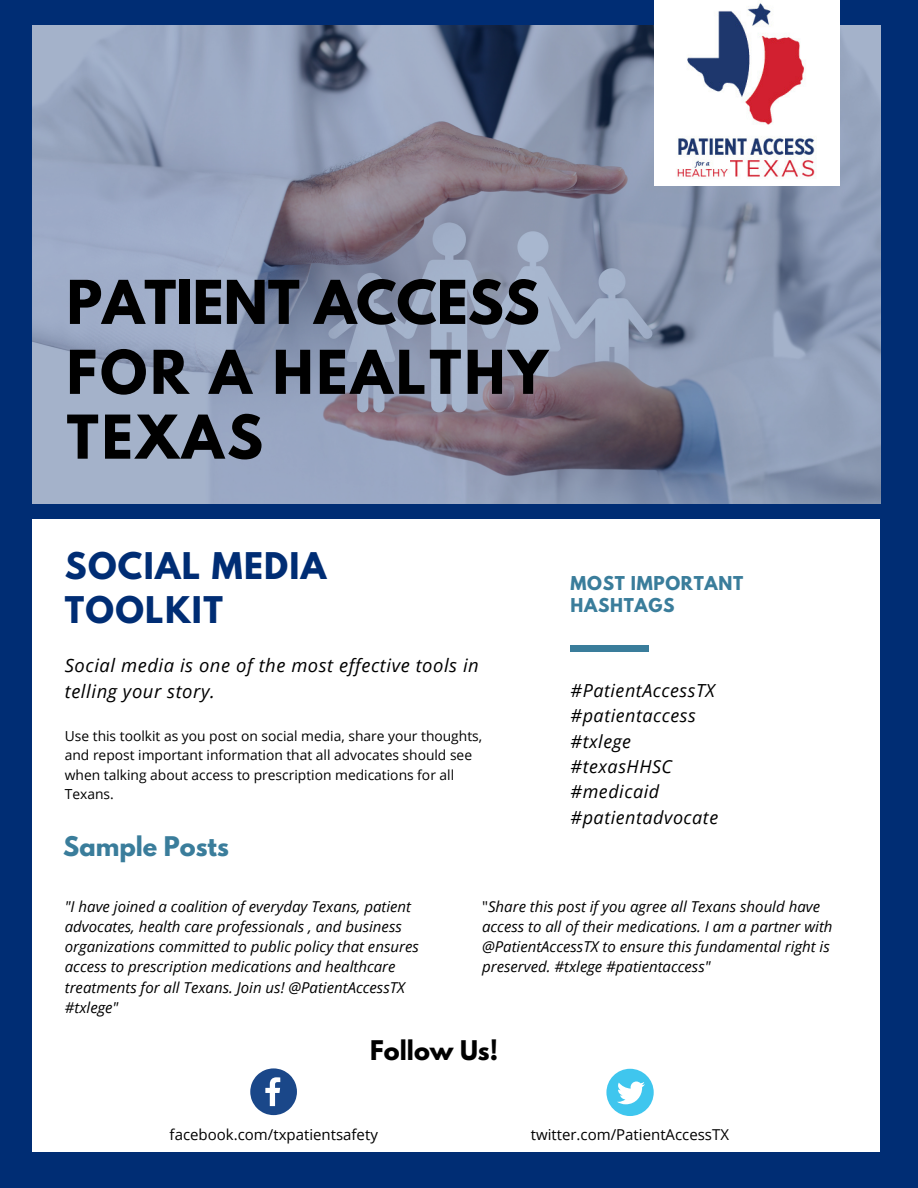
<style>
.page{position:relative;width:918px;height:1188px;background:#002d74}
.page>*{position:absolute;margin:0;border:0;box-sizing:border-box;transform-origin:0 0}
.t1{font:700 53.55px/69.9px "League Spartan";color:#000}
.t2{font:700 53.55px "League Spartan";letter-spacing:.06em;color:#000}
.t3{font:700 32.55px/43.7px "League Spartan";letter-spacing:.04em;color:#002d74}
.t4{font:700 24px "League Spartan";color:#3a7d9b}
.t5{font:700 24px "League Spartan";color:#000}
.t6{font:italic 18.45px/26.5px "Open Sans";letter-spacing:.03em;color:#000}
.t7{font:italic 18px/25.3px "Open Sans";letter-spacing:.03em;color:#000}
.t8{font:700 16.95px/22.2px "League Spartan";letter-spacing:.04em;color:#3a7d9b}
.t9{font:italic 15px/20.2px "Open Sans";color:#000}
.t10{font:15px "Open Sans";color:#000}
.t11{font:13.8px/19.2px "Open Sans";color:#000}
.s1{font-style:normal}
</style>
<div class="page">
<img style="left:32px;top:25px;width:848px;height:478px">
<div style="left:32px;top:520px;width:847px;height:632px;background:#fff"></div>
<div style="left:571px;top:646px;width:78px;height:6px;background:#3a7d9b"></div>
<img style="left:654px;top:0;width:186px;height:186px">
<svg style="left:250px;top:1068px;width:47px;height:47px"></svg>
<div style="left:606px;top:1069px;width:48px;height:47px;background:#3fc6ee;border-radius:50%"></div>
<svg style="left:617px;top:1082px;width:28px;height:22px"></svg>
<h1 class="t1" style="left:67px;top:274px;width:483px">PATIENT ACCESS<br>FOR A HEALTHY</h1>
<h1 class="t2" style="left:67px;top:410px;width:198px">TEXAS</h1>
<h2 class="t3" style="left:65px;top:549px;width:263px">SOCIAL MEDIA<br>TOOLKIT</h2>
<p class="t6" style="left:65px;top:651px;width:416px">Social media is one of the most effective tools in telling your story.</p>
<p class="t11" style="left:65px;top:726px;width:419px">Use this toolkit as you post on social media, share your thoughts, and repost important information that all advocates should see when talking about access to prescription medications for all Texans.</p>
<p class="t8" style="left:571px;top:574px;width:174px">MOST IMPORTANT<br>HASHTAGS</p>
<p class="t7" style="left:571px;top:677px;width:149px">#PatientAccessTX #patientaccess #txlege #texasHHSC #medicaid #patientadvocate</p>
<h3 class="t4" style="left:63px;top:834px;width:167px">Sample Posts</h3>
<p class="t9" style="left:65px;top:896px;width:356px">"I have joined a coalition of everyday Texans, patient advocates, health care professionals , and business organizations committed to public policy that ensures access to prescription medications and healthcare treatments for all Texans. Join us! @PatientAccessTX #txlege"</p>
<p class="t9" style="left:482px;top:896px;width:352px"><span class="s1">"</span>Share this post if you agree all Texans should have access to all of their medications. I am a partner with @PatientAccessTX to ensure this fundamental right is preserved. #txlege #patientaccess"</p>
<h3 class="t5" style="left:370px;top:1038px;width:129px">Follow Us!</h3>
<p class="t10" style="left:170px;top:1124px;width:210px">facebook.com/txpatientsafety</p>
<p class="t10" style="left:531px;top:1124px;width:200px">twitter.com/PatientAccessTX</p>
</div>
